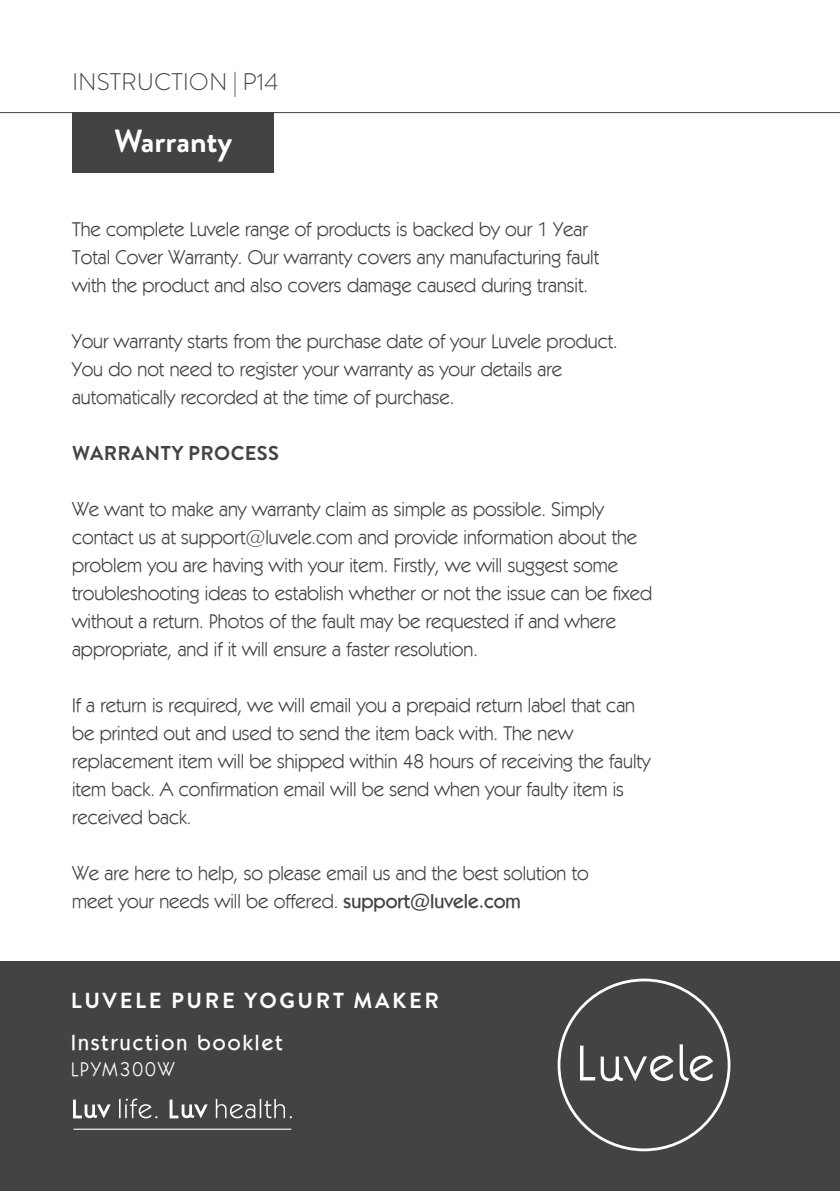
<style>
.page{position:relative;width:840px;height:1191px;background:#fff}
.page>*{position:absolute;margin:0;border:0;box-sizing:border-box;transform-origin:0 0}
.t1{font:700 32px "Brandon Grotesque";color:#fff}
.t2{font:300 24px "Brandon Grotesque";color:#444243}
.t3{font:700 21.8px "Brandon Grotesque";letter-spacing:.12em;color:#fff}
.t4{font:500 21.8px "Kabel IT Cby BT";letter-spacing:.1em;color:#fff}
.t5{font:20px "Kabel IT Cby BT";color:#444243}
.t6{font:700 20px "Brandon Grotesque";letter-spacing:.02em;color:#444243}
.t7{font:20px "Kabel IT Cby BT";letter-spacing:.1em;color:#fff}
.s1{font-weight:500}
</style>
<div class="page">
<hr style="left:0;top:112px;width:839px;height:1px;background:#444243">
<div style="left:73px;top:112px;width:201px;height:61px;background:#444243"></div>
<div style="left:0;top:961px;width:839px;height:230px;background:#444243"></div>
<svg style="left:557px;top:978px;width:173px;height:173px"></svg>
<svg style="left:73px;top:1099px;width:38px;height:19px"></svg>
<svg style="left:119px;top:1098px;width:173px;height:20px"></svg>
<hr style="left:73px;top:1128px;width:218px;height:1px;background:#fff">
<p class="t2" style="left:72px;top:65px;width:208px">INSTRUCTION | P14</p>
<p class="t1" style="left:114px;top:118px;width:120px">Warranty</p>
<p class="t5" style="left:72px;top:217px;width:517px">The complete Luvele range of products is backed by our 1 Year</p>
<p class="t5" style="left:72px;top:245px;width:528px">Total Cover Warranty. Our warranty covers any manufacturing fault</p>
<p class="t5" style="left:72px;top:273px;width:517px">with the product and also covers damage caused during transit.</p>
<p class="t5" style="left:72px;top:329px;width:547px">Your warranty starts from the purchase date of your Luvele product.</p>
<p class="t5" style="left:72px;top:357px;width:491px">You do not need to register your warranty as your details are</p>
<p class="t5" style="left:72px;top:385px;width:383px">automatically recorded at the time of purchase.</p>
<p class="t6" style="left:72px;top:439px;width:208px">WARRANTY PROCESS</p>
<p class="t5" style="left:72px;top:497px;width:533px">We want to make any warranty claim as simple as possible. Simply</p>
<p class="t5" style="left:72px;top:525px;width:566px">contact us at support@luvele.com and provide information about the</p>
<p class="t5" style="left:72px;top:553px;width:547px">problem you are having with your item. Firstly, we will suggest some</p>
<p class="t5" style="left:72px;top:581px;width:581px">troubleshooting ideas to establish whether or not the issue can be fixed</p>
<p class="t5" style="left:72px;top:609px;width:545px">without a return. Photos of the fault may be requested if and where</p>
<p class="t5" style="left:72px;top:637px;width:407px">appropriate, and if it will ensure a faster resolution.</p>
<p class="t5" style="left:72px;top:693px;width:564px">If a return is required, we will email you a prepaid return label that can</p>
<p class="t5" style="left:72px;top:721px;width:502px">be printed out and used to send the item back with. The new</p>
<p class="t5" style="left:72px;top:749px;width:579px">replacement item will be shipped within 48 hours of receiving the faulty</p>
<p class="t5" style="left:72px;top:777px;width:553px">item back. A confirmation email will be send when your faulty item is</p>
<p class="t5" style="left:72px;top:805px;width:121px">received back.</p>
<p class="t5" style="left:72px;top:861px;width:518px">We are here to help, so please email us and the best solution to</p>
<p class="t5" style="left:72px;top:889px;width:450px">meet your needs will be offered. <span class="s1">support@luvele.com</span></p>
<p class="t3" style="left:71px;top:984px;width:369px">LUVELE PURE YOGURT MAKER</p>
<p class="t4" style="left:71px;top:1028px;width:213px">Instruction booklet</p>
<p class="t7" style="left:71px;top:1056px;width:105px">LPYM300W</p>
</div>
